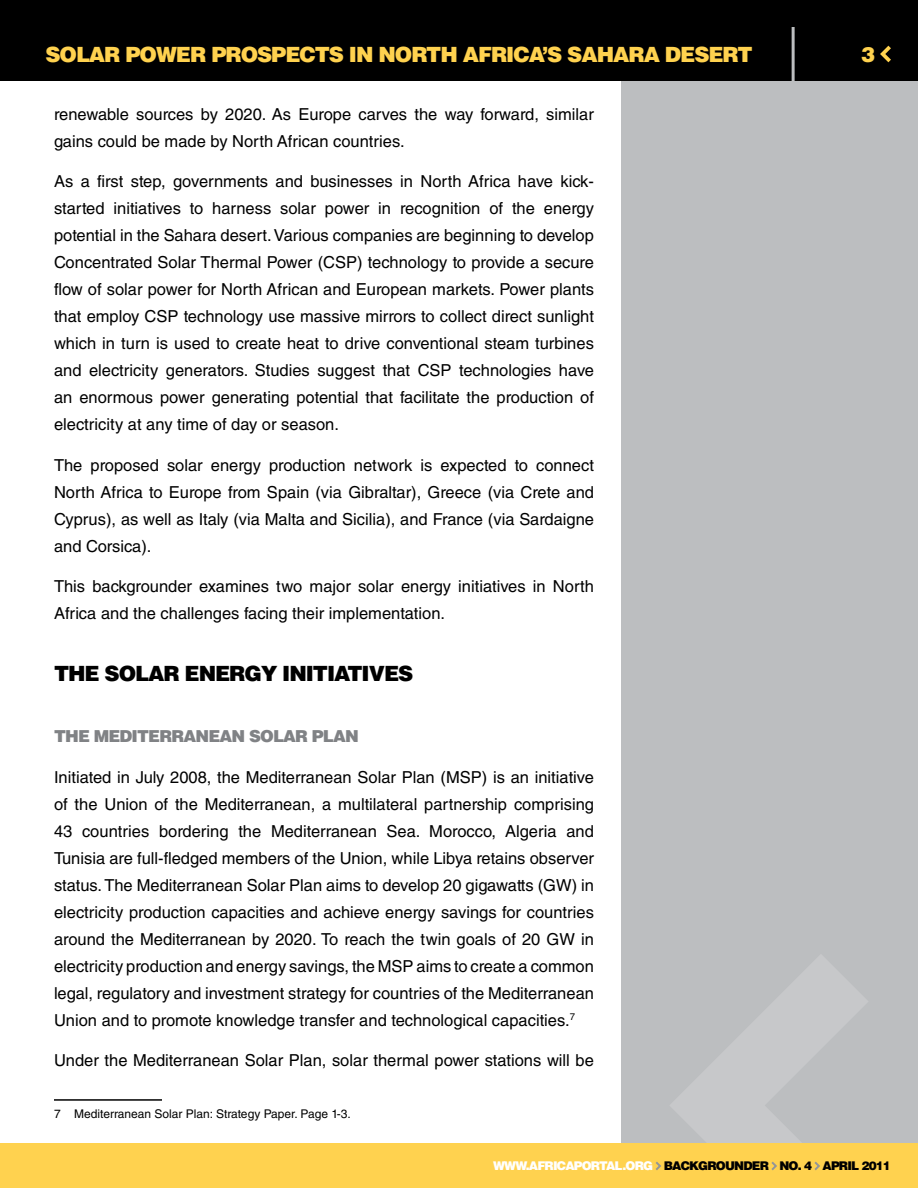
<style>
.page{position:relative;width:918px;height:1188px;background:#fff}
.page>*{position:absolute;margin:0;border:0;box-sizing:border-box;transform-origin:0 0}
.t1{font:900 21px "Helvetica LT Std";letter-spacing:-.05em;color:#ffd24f}
.t2{font:900 21px "Helvetica LT Std";color:#000}
.t3{font:16.5px/27px "Helvetica LT Std";color:#000;text-align:justify}
.t4{font:900 16.5px "Helvetica LT Std";letter-spacing:-.05em;color:#808285}
.t5{font:12px "Helvetica LT Std";color:#000}
.t6{font:900 12px "Helvetica LT Std";letter-spacing:-.07em;color:#000}
.s1{color:#fff}
</style>
<div class="page">
<div style="left:621px;top:81px;width:297px;height:1107px;background:#bcbec0"></div>
<div style="left:793px;top:0;width:125px;height:81px;background:#000"></div>
<svg style="left:880px;top:46px;width:11px;height:16px"></svg>
<div style="left:0;top:0;width:793px;height:81px;background:#000"></div>
<svg style="left:669px;top:955px;width:200px;height:189px"></svg>
<div style="left:0;top:1144px;width:918px;height:44px;background:#ffd24f"></div>
<svg style="left:656px;top:1162px;width:5px;height:8px"></svg>
<svg style="left:771px;top:1162px;width:6px;height:8px"></svg>
<svg style="left:814px;top:1162px;width:6px;height:8px"></svg>
<hr style="left:792px;top:27px;width:3px;height:54px;background:#bcbec0">
<hr style="left:54px;top:1099px;width:108px;height:2px;background:#000">
<p class="t1" style="left:45px;top:40px;width:709px">SOLAR POWER PROSPECTS IN NORTH AFRICA’S SAHARA DESERT</p>
<p class="t1" style="left:861px;top:41px;width:16px">3</p>
<p class="t3" style="left:54px;top:101px;width:541px">renewable sources by 2020. As Europe carves the way forward, similar gains could be made by North African countries.</p>
<p class="t3" style="left:54px;top:168px;width:542px">As a first step, governments and businesses in North Africa have kick&shy;started initiatives to harness solar power in recognition of the energy potential in the Sahara desert. Various companies are beginning to develop Concentrated Solar Thermal Power (CSP) technology to provide a secure flow of solar power for North African and European markets. Power plants that employ CSP technology use massive mirrors to collect direct sunlight which in turn is used to create heat to drive conventional steam turbines and electricity generators. Studies suggest that CSP technologies have an enormous power generating potential that facilitate the production of electricity at any time of day or season.</p>
<p class="t3" style="left:54px;top:451px;width:542px">The proposed solar energy production network is expected to connect North Africa to Europe from Spain (via Gibraltar), Greece (via Crete and Cyprus), as well as Italy (via Malta and Sicilia), and France (via Sardaigne and Corsica).</p>
<p class="t3" style="left:54px;top:573px;width:541px">This backgrounder examines two major solar energy initiatives in North<br>Africa and the challenges facing their implementation.</p>
<p class="t2" style="left:54px;top:660px;width:16px">THE</p>
<p class="t2" style="left:105px;top:660px;width:16px">SOL</p>
<p class="t2" style="left:148px;top:660px;width:53px">AR ENERG</p>
<p class="t2" style="left:261px;top:660px;width:33px">Y INITI</p>
<p class="t2" style="left:334px;top:660px;width:65px">ATIVES</p>
<p class="t4" style="left:54px;top:726px;width:13px">THE</p>
<p class="t4" style="left:94px;top:726px;width:27px">MEDITERR</p>
<p class="t4" style="left:183px;top:726px;width:78px">ANEAN SOL</p>
<p class="t4" style="left:283px;top:726px;width:75px">AR PLAN</p>
<p class="t3" style="left:54px;top:764px;width:542px">Initiated in July 2008, the Mediterranean Solar Plan (MSP) is an initiative of the Union of the Mediterranean, a multilateral partnership comprising 43 countries bordering the Mediterranean Sea. Morocco, Algeria and Tunisia are full-fledged members of the Union, while Libya retains observer status. The Mediterranean Solar Plan aims to develop 20 gigawatts (GW) in electricity production capacities and achieve energy savings for countries around the Mediterranean by 2020. To reach the twin goals of 20 GW in electricity production and energy savings, the MSP aims to create a common legal, regulatory and investment strategy for countries of the Mediterranean Union and to promote knowledge transfer and technological capacities.<sup>7</sup></p>
<p class="t3" style="left:54px;top:1047px;width:541px">Under the Mediterranean Solar Plan, solar thermal power stations will be</p>
<p class="t5" style="left:54px;top:1107px;width:298px">7 Mediterranean Solar Plan: Strategy Paper. Page 1-3.</p>
<p class="t6" style="left:493px;top:1158px;width:399px"><span class="s1">WWW.AFRICAPORTAL.ORG</span> BACKGROUNDER NO. 4 APRIL 2011</p>
</div>
